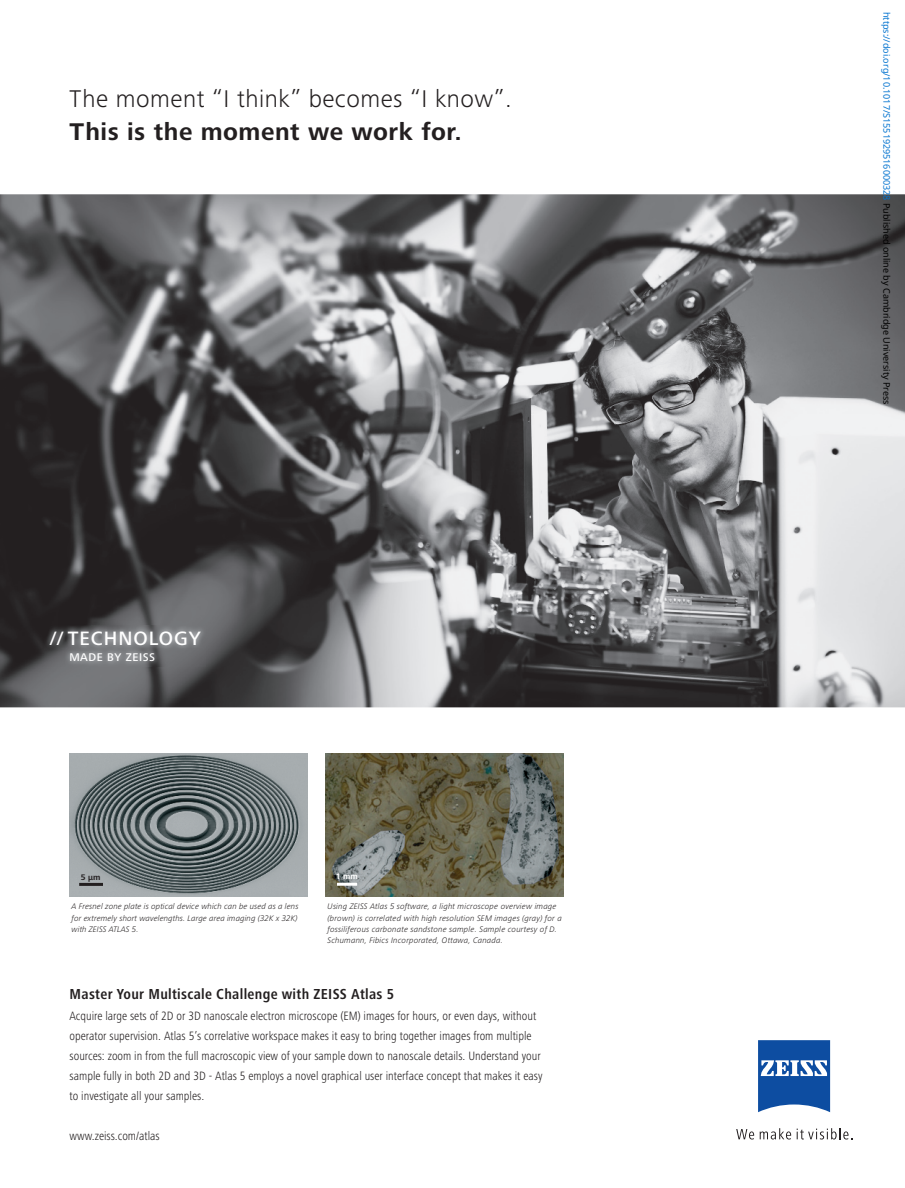
<style>
.page{position:relative;width:905px;height:1188px;background:#fff}
.page>*{position:absolute;margin:0;border:0;box-sizing:border-box;transform-origin:0 0}
.t1{font:300 25.05px/33.5px "Zeiss Frutiger Next Pro";letter-spacing:.02em;color:#231f20}
.t2{font:500 20.1px "Zeiss Frutiger Next Pro";letter-spacing:.05em;color:#fff}
.t3{font:700 condensed 15px "Zeiss Frutiger Next Pro";letter-spacing:.02em;color:#231f20}
.t4{font:300 condensed 12.45px/20px "Zeiss Frutiger Next Pro";color:#231f20}
.t5{font:500 11.55px "Zeiss Frutiger Next Pro";letter-spacing:.05em;color:#fff}
.t6{font:9px "Noto Sans";color:#0172cf}
.t7{font:italic 300 8.4px/11.1px "Zeiss Frutiger Next Pro";letter-spacing:.02em;color:#231f20;text-align:justify}
.t8{font:700 8.4px "Zeiss Frutiger Next Pro";color:#231f20}
.t9{font:700 8.4px "Zeiss Frutiger Next Pro";color:#fff}
.s1{font-weight:700}
.s2{color:#000}
</style>
<div class="page">
<img style="left:0;top:194px;width:904px;height:513px">
<svg style="left:736px;top:1128px;width:116px;height:12px"></svg>
<svg style="left:758px;top:1040px;width:72px;height:72px"></svg>
<img style="left:45px;top:625px;width:161px;height:41px">
<img style="left:70px;top:753px;width:238px;height:144px">
<img style="left:325px;top:753px;width:239px;height:144px">
<hr style="left:79px;top:883px;width:24px;height:3px;background:#231f20">
<hr style="left:337px;top:883px;width:20px;height:3px;background:#fff">
<p class="t1" style="left:70px;top:82px;width:443px">The moment “I think” becomes “I know”.<br><span class="s1">This is the moment we work for.</span></p>
<p class="t2" style="left:50px;top:626px;width:152px">// TECHNOLOGY</p>
<p class="t5" style="left:69px;top:650px;width:87px">MADE BY ZEISS</p>
<p class="t8" style="left:81px;top:872px;width:21px">5 μm</p>
<p class="t7" style="left:72px;top:901px;width:228px">A Fresnel zone plate is optical device which can be used as a lens for extremely short wavelengths. Large area imaging (32K x 32K) with ZEISS ATLAS 5.</p>
<p class="t9" style="left:336px;top:872px;width:24px">1 mm</p>
<p class="t7" style="left:327px;top:901px;width:236px;text-align:left">Using ZEISS Atlas 5 software, a light microscope overview image (brown) is correlated with high resolution SEM images (gray) for a fossiliferous carbonate sandstone sample. Sample courtesy of D.<br>Schumann, Fibics Incorporated, Ottawa, Canada.</p>
<p class="t3" style="left:70px;top:986px;width:326px">Master Your Multiscale Challenge with ZEISS Atlas 5</p>
<p class="t4" style="left:70px;top:1006px;width:474px">Acquire large sets of 2D or 3D nanoscale electron microscope (EM) images for hours, or even days, without operator supervision. Atlas 5’s correlative workspace makes it easy to bring together images from multiple sources: zoom in from the full macroscopic view of your sample down to nanoscale details. Understand your sample fully in both 2D and 3D - Atlas 5 employs a novel graphical user interface concept that makes it easy to investigate all your samples.</p>
<p class="t4" style="left:70px;top:1125px;width:92px">www.zeiss.com/atlas</p>
<p class="t6" style="left:893px;top:12px;width:394px;rotate:90deg">https://doi.org/10.1017/S1551929516000328 <span class="s2">Published online by Cambridge University Press</span></p>
</div>
